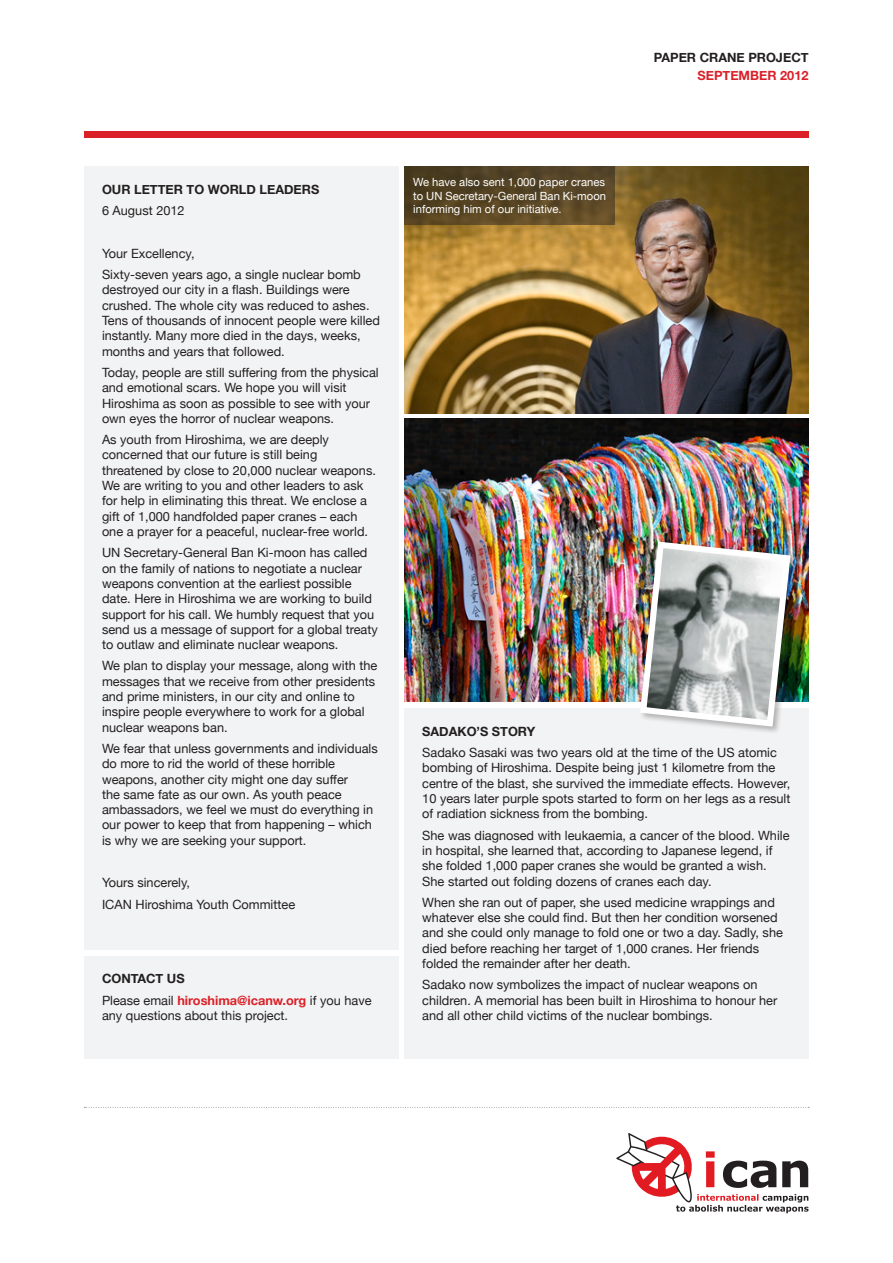
<style>
.page{position:relative;width:893px;height:1263px;background:#fff}
.page>*{position:absolute;margin:0;border:0;box-sizing:border-box;transform-origin:0 0}
.t1{font:12.75px/15.3px "Helvetica Neue";color:#231f20}
.t2{font:700 12.75px "Helvetica Neue";color:#231f20}
.t3{font:700 12.75px "Helvetica Neue";color:#da2128}
.t4{font:11.25px/13.5px "Helvetica Neue";color:#fff;text-align:justify}
.s1{font-weight:700;color:#da2128}
</style>
<div class="page">
<img style="left:404px;top:166px;width:404px;height:248px">
<div style="left:84px;top:132px;width:724px;height:6px;background:#da2128"></div>
<div style="left:84px;top:166px;width:314px;height:784px;background:#f2f3f4"></div>
<svg style="left:84px;top:1107px;width:725px;height:1px"></svg>
<svg style="left:616px;top:1133px;width:192px;height:80px"></svg>
<div style="left:84px;top:956px;width:314px;height:103px;background:#f2f3f4"></div>
<div style="left:404px;top:708px;width:404px;height:351px;background:#f2f3f4"></div>
<img style="left:404px;top:418px;width:404px;height:284px">
<div style="left:638px;top:540px;width:160px;height:194px;background:#231f20;opacity:.3"></div>
<img style="left:637px;top:538px;width:157px;height:192px">
<svg style="left:404px;top:166px;width:211px;height:59px;background:#564524"></svg>
<p class="t2" style="left:654px;top:50px;width:156px">PAPER CRANE PROJECT</p>
<p class="t3" style="left:697px;top:68px;width:113px">SEPTEMBER 2012</p>
<p class="t2" style="left:102px;top:182px;width:219px">OUR LETTER TO WORLD LEADERS</p>
<p class="t1" style="left:102px;top:203px;width:84px">6 August 2012</p>
<p class="t1" style="left:102px;top:245px;width:94px">Your Excellency,</p>
<p class="t1" style="left:102px;top:267px;width:279px">Sixty-seven years ago, a single nuclear bomb destroyed our city in a flash. Buildings were crushed. The whole city was reduced to ashes.<br>Tens of thousands of innocent people were killed instantly. Many more died in the days, weeks, months and years that followed.</p>
<p class="t1" style="left:102px;top:365px;width:278px">Today, people are still suffering from the physical and emotional scars. We hope you will visit Hiroshima as soon as possible to see with your own eyes the horror of nuclear weapons.</p>
<p class="t1" style="left:102px;top:432px;width:275px">As youth from Hiroshima, we are deeply concerned that our future is still being threatened by close to 20,000 nuclear weapons.<br>We are writing to you and other leaders to ask for help in eliminating this threat. We enclose a gift of 1,000 handfolded paper cranes – each one a prayer for a peaceful, nuclear-free world.</p>
<p class="t1" style="left:102px;top:545px;width:277px">UN Secretary-General Ban Ki-moon has called on the family of nations to negotiate a nuclear weapons convention at the earliest possible date. Here in Hiroshima we are working to build support for his call. We humbly request that you send us a message of support for a global treaty to outlaw and eliminate nuclear weapons.</p>
<p class="t1" style="left:102px;top:658px;width:277px">We plan to display your message, along with the messages that we receive from other presidents and prime ministers, in our city and online to inspire people everywhere to work for a global nuclear weapons ban.</p>
<p class="t1" style="left:102px;top:740px;width:277px">We fear that unless governments and individuals do more to rid the world of these horrible weapons, another city might one day suffer<br>the same fate as our own. As youth peace ambassadors, we feel we must do everything in our power to keep that from happening – which is why we are seeking your support.</p>
<p class="t1" style="left:102px;top:875px;width:90px">Yours sincerely,</p>
<p class="t1" style="left:102px;top:896px;width:195px">ICAN Hiroshima Youth Committee</p>
<p class="t2" style="left:102px;top:971px;width:84px">CONTACT US</p>
<p class="t1" style="left:102px;top:992px;width:271px">Please email <span class="s1">hiroshima@icanw.org</span> if you have any questions about this project.</p>
<p class="t4" style="left:413px;top:175px;width:194px">We have also sent 1,000 paper cranes to UN Secretary-General Ban Ki‑moon informing him of our initiative.</p>
<p class="t2" style="left:422px;top:723px;width:114px">SADAKO’S STORY</p>
<p class="t1" style="left:422px;top:745px;width:370px">Sadako Sasaki was two years old at the time of the US atomic bombing of Hiroshima. Despite being just 1 kilometre from the centre of the blast, she survived the immediate effects. However, 10 years later purple spots started to form on her legs as a result of radiation sickness from the bombing.</p>
<p class="t1" style="left:422px;top:827px;width:369px">She was diagnosed with leukaemia, a cancer of the blood. While in hospital, she learned that, according to Japanese legend, if she folded 1,000 paper cranes she would be granted a wish.<br>She started out folding dozens of cranes each day.</p>
<p class="t1" style="left:422px;top:894px;width:362px">When she ran out of paper, she used medicine wrappings and whatever else she could find. But then her condition worsened and she could only manage to fold one or two a day. Sadly, she died before reaching her target of 1,000 cranes. Her friends folded the remainder after her death.</p>
<p class="t1" style="left:422px;top:977px;width:356px">Sadako now symbolizes the impact of nuclear weapons on children. A memorial has been built in Hiroshima to honour her and all other child victims of the nuclear bombings.</p>
</div>
